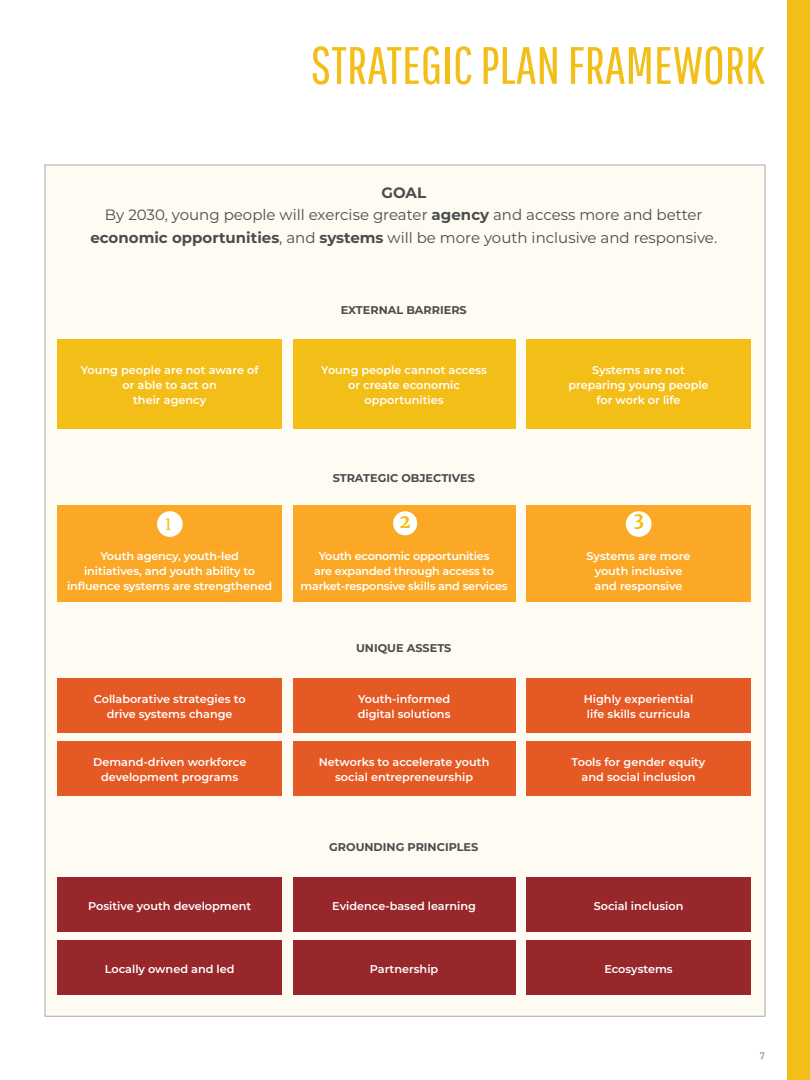
<style>
.page{position:relative;width:810px;height:1080px;background:#fff}
.page>*{position:absolute;margin:0;border:0;box-sizing:border-box;transform-origin:0 0}
._01_Heading{font:52.5px "Pathway Gothic One";color:#f3be18}
.Box_text{font:700 18.75px "Merriweather";color:#f3be18}
.Box_text-2{font:18.75px "Minion Pro";color:#f3be18}
.Box_text-3{font:15px/22.5px "Montserrat";color:#4b4c4d;text-align:center}
.Box_text-4{font:700 15px "Montserrat";color:#4b4c4d}
.Box_text-5{font:600 11.25px/15px "Montserrat";color:#fff;text-align:center}
.Box_text-6{font:600 11.25px/15px "Montserrat";letter-spacing:-.02em;color:#fff;text-align:center}
.Box_text-7{font:700 11.25px "Montserrat";color:#4b4c4d}
.t1{font:300 8.75px "Merriweather";color:#4b4c4d}
.s1{font-weight:700}
</style>
<div class="page">
<div style="left:45px;top:165px;width:720px;height:851px;background:#fdfbf2;border:1px solid #acaaa4"></div>
<div style="left:788px;top:0;width:22px;height:1080px;background:#f3be18"></div>
<div style="left:58px;top:339px;width:224px;height:89px;background:#f3be18"></div>
<div style="left:293px;top:339px;width:222px;height:89px;background:#f3be18"></div>
<div style="left:527px;top:339px;width:224px;height:89px;background:#f3be18"></div>
<div style="left:58px;top:678px;width:224px;height:55px;background:#e45924"></div>
<div style="left:58px;top:741px;width:224px;height:55px;background:#e45924"></div>
<div style="left:293px;top:678px;width:222px;height:55px;background:#e45924"></div>
<div style="left:293px;top:741px;width:222px;height:55px;background:#e45924"></div>
<div style="left:527px;top:678px;width:224px;height:55px;background:#e45924"></div>
<div style="left:527px;top:741px;width:224px;height:55px;background:#e45924"></div>
<div style="left:58px;top:878px;width:224px;height:54px;background:#97272b"></div>
<div style="left:58px;top:940px;width:224px;height:55px;background:#97272b"></div>
<div style="left:293px;top:878px;width:222px;height:54px;background:#97272b"></div>
<div style="left:293px;top:940px;width:222px;height:55px;background:#97272b"></div>
<div style="left:527px;top:878px;width:224px;height:54px;background:#97272b"></div>
<div style="left:527px;top:940px;width:224px;height:55px;background:#97272b"></div>
<div style="left:58px;top:505px;width:224px;height:97px;background:#faa826"></div>
<div style="left:293px;top:505px;width:222px;height:97px;background:#faa826"></div>
<div style="left:527px;top:505px;width:224px;height:97px;background:#faa826"></div>
<div style="left:157px;top:511px;width:26px;height:26px;background:#fff;border-radius:50%"></div>
<div style="left:393px;top:511px;width:24px;height:24px;background:#fff;border-radius:50%"></div>
<div style="left:626px;top:511px;width:26px;height:26px;background:#fff;border-radius:50%"></div>
<p class="_01_Heading" style="left:310px;top:34px;width:456px">STRATEGIC PLAN FRAMEWORK</p>
<p class="Box_text-4" style="left:381px;top:182px;width:46px">GOAL</p>
<p class="Box_text-3" style="left:90px;top:203px;width:628px">By 2030, young people will exercise greater <span class="s1">agency</span> and access more and better <span class="s1">economic opportunities</span>, and <span class="s1">systems</span> will be more youth inclusive and responsive.</p>
<p class="Box_text-7" style="left:341px;top:302px;width:128px">EXTERNAL BARRIERS</p>
<p class="Box_text-5" style="left:81px;top:362px;width:179px">Young people are not aware of or able to act on<br>their agency</p>
<p class="Box_text-5" style="left:321px;top:362px;width:167px">Young people cannot access or create economic opportunities</p>
<p class="Box_text-5" style="left:568px;top:362px;width:142px">Systems are not preparing young people for work or life</p>
<p class="Box_text-7" style="left:333px;top:470px;width:144px">STRATEGIC OBJECTIVES</p>
<p class="Box_text-2" style="left:164px;top:512px;width:10px">1</p>
<p class="Box_text" style="left:399px;top:510px;width:13px">2</p>
<p class="Box_text" style="left:634px;top:508px;width:12px">3</p>
<p class="Box_text-5" style="left:67px;top:548px;width:207px">Youth agency, youth-led<br>initiatives, and youth ability to influence systems are strengthened</p>
<p class="Box_text-6" style="left:300px;top:548px;width:209px">Youth economic opportunities<br>are expanded through access to market-responsive skills and services</p>
<p class="Box_text-5" style="left:587px;top:548px;width:105px">Systems are more youth inclusive and responsive</p>
<p class="Box_text-7" style="left:356px;top:639px;width:97px">UNIQUE ASSETS</p>
<p class="Box_text-5" style="left:94px;top:691px;width:153px">Collaborative strategies to drive systems change</p>
<p class="Box_text-5" style="left:93px;top:754px;width:155px">Demand-driven workforce development programs</p>
<p class="Box_text-5" style="left:358px;top:691px;width:94px;text-align:left">Youth-informed digital solutions</p>
<p class="Box_text-5" style="left:319px;top:754px;width:172px">Networks to accelerate youth social entrepreneurship</p>
<p class="Box_text-5" style="left:584px;top:691px;width:111px;text-align:left">Highly experiential life skills curricula</p>
<p class="Box_text-5" style="left:572px;top:754px;width:135px">Tools for gender equity and social inclusion</p>
<p class="Box_text-7" style="left:329px;top:839px;width:151px">GROUNDING PRINCIPLES</p>
<p class="Box_text-5" style="left:88px;top:898px;width:165px">Positive youth development</p>
<p class="Box_text-5" style="left:332px;top:898px;width:145px">Evidence-based learning</p>
<p class="Box_text-5" style="left:594px;top:898px;width:91px">Social inclusion</p>
<p class="Box_text-5" style="left:105px;top:961px;width:131px">Locally owned and led</p>
<p class="Box_text-5" style="left:370px;top:961px;width:70px">Partnership</p>
<p class="Box_text-5" style="left:604px;top:961px;width:70px">Ecosystems</p>
<p class="t1" style="left:760px;top:1048px;width:7px">7</p>
</div>
